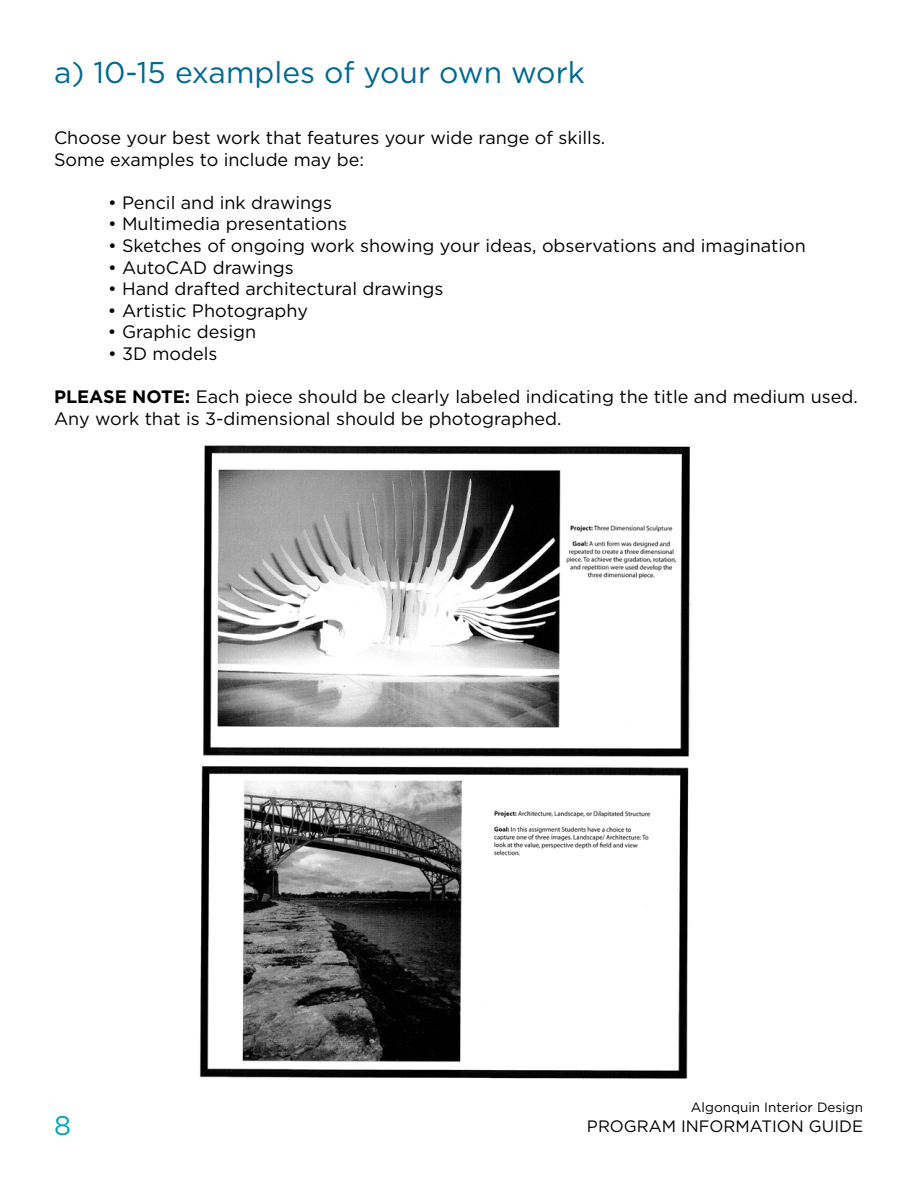
<style>
.page{position:relative;width:918px;height:1188px;background:#fff}
.page>*{position:absolute;margin:0;border:0;box-sizing:border-box;transform-origin:0 0}
.t1{font:30px "Gotham";color:#006991}
.t2{font:27px "Gotham";color:#00a7b8}
.t3{font:18px/21.6px "Gotham";color:#000}
.t4{font:16.5px "Gotham";color:#000}
.t5{font:13.5px "Gotham";color:#000}
.s1{font-weight:700}
</style>
<div class="page">
<img style="left:199px;top:766px;width:491px;height:313px">
<img style="left:203px;top:445px;width:489px;height:312px">
<h1 class="t1" style="left:54px;top:53px;width:532px">a) 10-15 examples of your own work</h1>
<p class="t3" style="left:54px;top:126px;width:553px">Choose your best work that features your wide range of skills.<br>Some examples to include may be:</p>
<p class="t3" style="left:108px;top:191px;width:226px">• Pencil and ink drawings</p>
<p class="t3" style="left:108px;top:213px;width:241px">• Multimedia presentations</p>
<p class="t3" style="left:108px;top:234px;width:700px">• Sketches of ongoing work showing your ideas, observations and imagination</p>
<p class="t3" style="left:108px;top:256px;width:187px">• AutoCAD drawings</p>
<p class="t3" style="left:108px;top:278px;width:337px">• Hand drafted architectural drawings</p>
<p class="t3" style="left:108px;top:299px;width:201px">• Artistic Photography</p>
<p class="t3" style="left:108px;top:321px;width:150px">• Graphic design</p>
<p class="t3" style="left:108px;top:342px;width:111px">• 3D models</p>
<p class="t3" style="left:54px;top:386px;width:805px"><span class="s1">PLEASE NOTE:</span> Each piece should be clearly labeled indicating the title and medium used.<br>Any work that is 3-dimensional should be photographed.</p>
<p class="t5" style="left:691px;top:1099px;width:174px">Algonquin Interior Design</p>
<h2 class="t2" style="left:54px;top:1109px;width:19px">8</h2>
<p class="t4" style="left:587px;top:1116px;width:278px">PROGRAM INFORMATION GUIDE</p>
</div>
